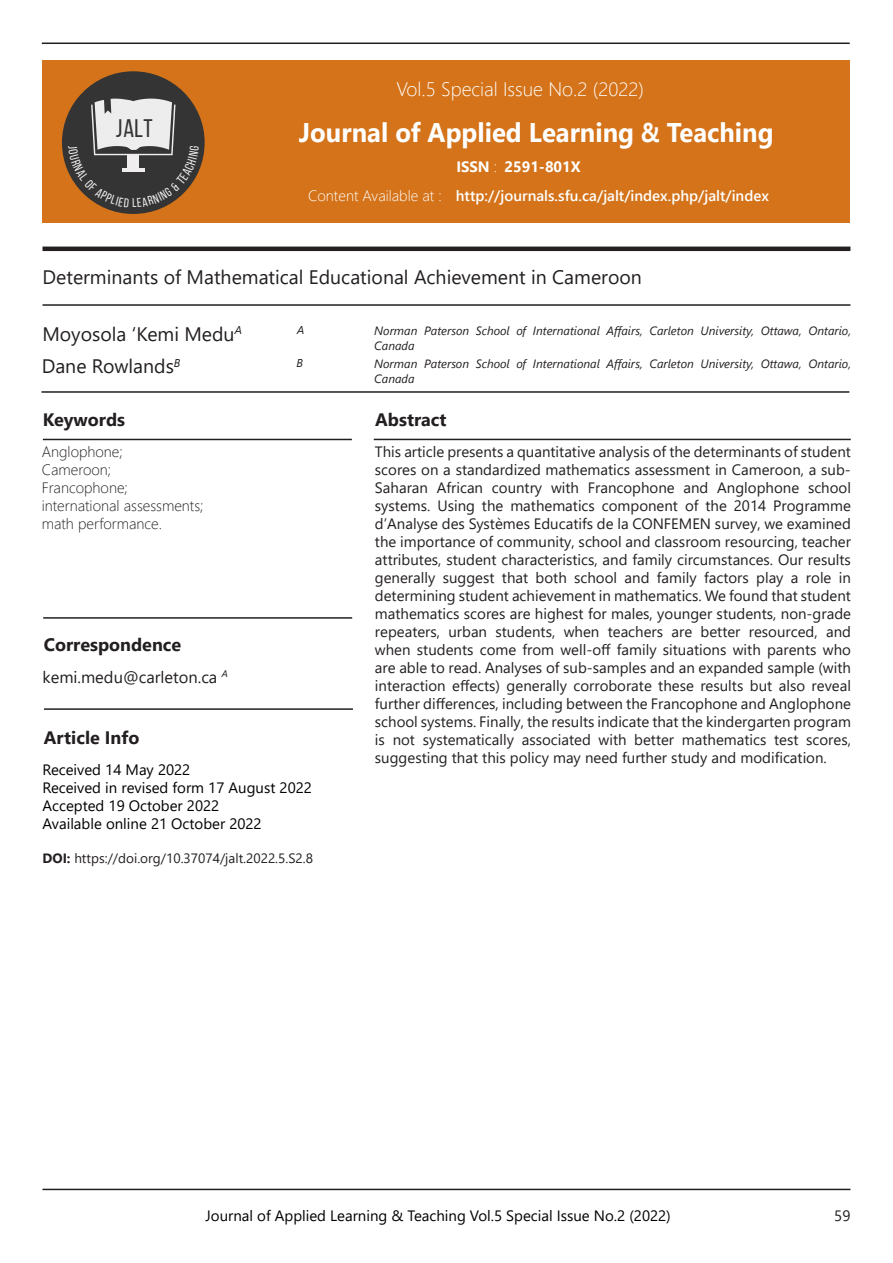
<style>
.page{position:relative;width:893px;height:1263px;background:#fff}
.page>*{position:absolute;margin:0;border:0;box-sizing:border-box;transform-origin:0 0}
.t1{font:700 27px "Segoe UI";color:#fff;scale:.95 1}
.t2{font:25.5px "Bebas Neue";color:#343434}
.t3{font:19.5px "Segoe UI";color:#231f20}
.t4{font:300 19.5px "Segoe UI";color:#fff}
.t5{font:700 18px "Segoe UI";color:#231f20}
.t6{font:16.5px "Segoe UI";color:#231f20}
.t7{font:15px/18px "Segoe UI";color:#231f20;text-align:justify}
.t8{font:15px "Segoe UI";color:#000}
.t9{font:300 15px "Segoe UI";color:#231f20}
.t10{font:600 15px "Segoe UI";color:#fff}
.t11{font:300 15px "Segoe UI";color:#fff}
.t12{font:700 15px "Segoe UI";color:#fff}
.t13{font:13.5px "Segoe UI";color:#231f20}
.t14{font:italic 12px/14.4px "Segoe UI";color:#231f20}
.t15{font:italic 11.4px "Segoe UI";color:#231f20}
.s1{font-weight:300}
.s2{font-weight:700}
</style>
<div class="page">
<hr style="left:43px;top:1189px;width:807px;height:1px;background:#231f20">
<hr style="left:43px;top:304px;width:807px;height:2px;background:#231f20">
<hr style="left:43px;top:247px;width:807px;height:4px;background:#231f20">
<hr style="left:41px;top:391px;width:808px;height:2px;background:#231f20">
<hr style="left:43px;top:439px;width:309px;height:1px;background:#231f20">
<hr style="left:374px;top:439px;width:477px;height:1px;background:#231f20">
<hr style="left:44px;top:708px;width:309px;height:2px;background:#231f20">
<hr style="left:42px;top:43px;width:808px;height:1px;background:#231f20">
<div style="left:43px;top:61px;width:807px;height:162px;background:#d47319"></div>
<div style="left:62px;top:71px;width:143px;height:143px;background:#343434;border-radius:50%"></div>
<hr style="left:43px;top:617px;width:309px;height:2px;background:#231f20">
<svg style="left:68px;top:97px;width:131px;height:110px"></svg>
<p class="t2" style="left:116px;top:115px;width:38px">JALT</p>
<p class="t4" style="left:397px;top:71px;width:249px">Vol.5 Special Issue No.2 (2022)</p>
<p class="t1" style="left:299px;top:107px;width:501px">Journal of Applied Learning &amp; Teaching</p>
<p class="t11" style="left:308px;top:182px;width:135px">Content Available at :</p>
<p class="t12" style="left:456px;top:153px;width:42px">ISSN <span class="s1">:</span></p>
<p class="t12" style="left:504px;top:153px;width:78px">2591-801X</p>
<p class="t10" style="left:456px;top:182px;width:315px">http://journals.sfu.ca/jalt/index.php/jalt/index</p>
<p class="t3" style="left:43px;top:258px;width:601px">Determinants of Mathematical Educational Achievement in Cameroon</p>
<p class="t3" style="left:42px;top:315px;width:201px">Moyosola ‘Kemi Medu<sup>A</sup></p>
<p class="t15" style="left:297px;top:319px;width:9px">A</p>
<p class="t14" style="left:374px;top:322px;width:478px">Norman Paterson School of International Affairs, Carleton University, Ottawa, Ontario,<br>Canada</p>
<p class="t3" style="left:42px;top:348px;width:140px">Dane Rowlands<sup>B</sup></p>
<p class="t15" style="left:297px;top:352px;width:8px">B</p>
<p class="t14" style="left:374px;top:355px;width:478px">Norman Paterson School of International Affairs, Carleton University, Ottawa, Ontario,<br>Canada</p>
<p class="t5" style="left:43px;top:402px;width:84px">Keywords</p>
<p class="t5" style="left:375px;top:402px;width:73px">Abstract</p>
<p class="t9" style="left:42px;top:437px;width:83px">Anglophone;</p>
<p class="t9" style="left:42px;top:455px;width:71px">Cameroon;</p>
<p class="t9" style="left:42px;top:473px;width:88px">Francophone;</p>
<p class="t9" style="left:42px;top:491px;width:163px">international assessments;</p>
<p class="t9" style="left:42px;top:509px;width:122px">math performance.</p>
<p class="t7" style="left:375px;top:441px;width:478px">This article presents a quantitative analysis of the determinants of student scores on a standardized mathematics assessment in Cameroon, a sub-Saharan African country with Francophone and Anglophone school systems. Using the mathematics component of the 2014 Programme d’Analyse des Systèmes Educatifs de la CONFEMEN survey, we examined the importance of community, school and classroom resourcing, teacher attributes, student characteristics, and family circumstances. Our results generally suggest that both school and family factors play a role in determining student achievement in mathematics. We found that student mathematics scores are highest for males, younger students, non-grade repeaters, urban students, when teachers are better resourced, and when students come from well-off family situations with parents who are able to read. Analyses of sub-samples and an expanded sample (with interaction effects) generally corroborate these results but also reveal further differences, including between the Francophone and Anglophone school systems. Finally, the results indicate that the kindergarten program is not systematically associated with better mathematics test scores, suggesting that this policy may need further study and modification.</p>
<p class="t5" style="left:44px;top:628px;width:139px">Correspondence</p>
<p class="t6" style="left:43px;top:661px;width:187px">kemi.medu@carleton.ca <sup>A</sup></p>
<p class="t5" style="left:44px;top:721px;width:97px">Article Info</p>
<p class="t8" style="left:43px;top:756px;width:149px">Received 14 May 2022</p>
<p class="t8" style="left:43px;top:774px;width:271px">Received in revised form 17 August 2022</p>
<p class="t8" style="left:43px;top:792px;width:178px">Accepted 19 October 2022</p>
<p class="t8" style="left:43px;top:810px;width:221px">Available online 21 October 2022</p>
<p class="t13" style="left:43px;top:846px;width:272px"><span class="s2">DOI:</span> https://doi.org/10.37074/jalt.2022.5.S2.8</p>
<p class="t8" style="left:206px;top:1201px;width:467px">Journal of Applied Learning &amp; Teaching Vol.5 Special Issue No.2 (2022)</p>
<p class="t7" style="left:834px;top:1205px;width:18px">59</p>
</div>
